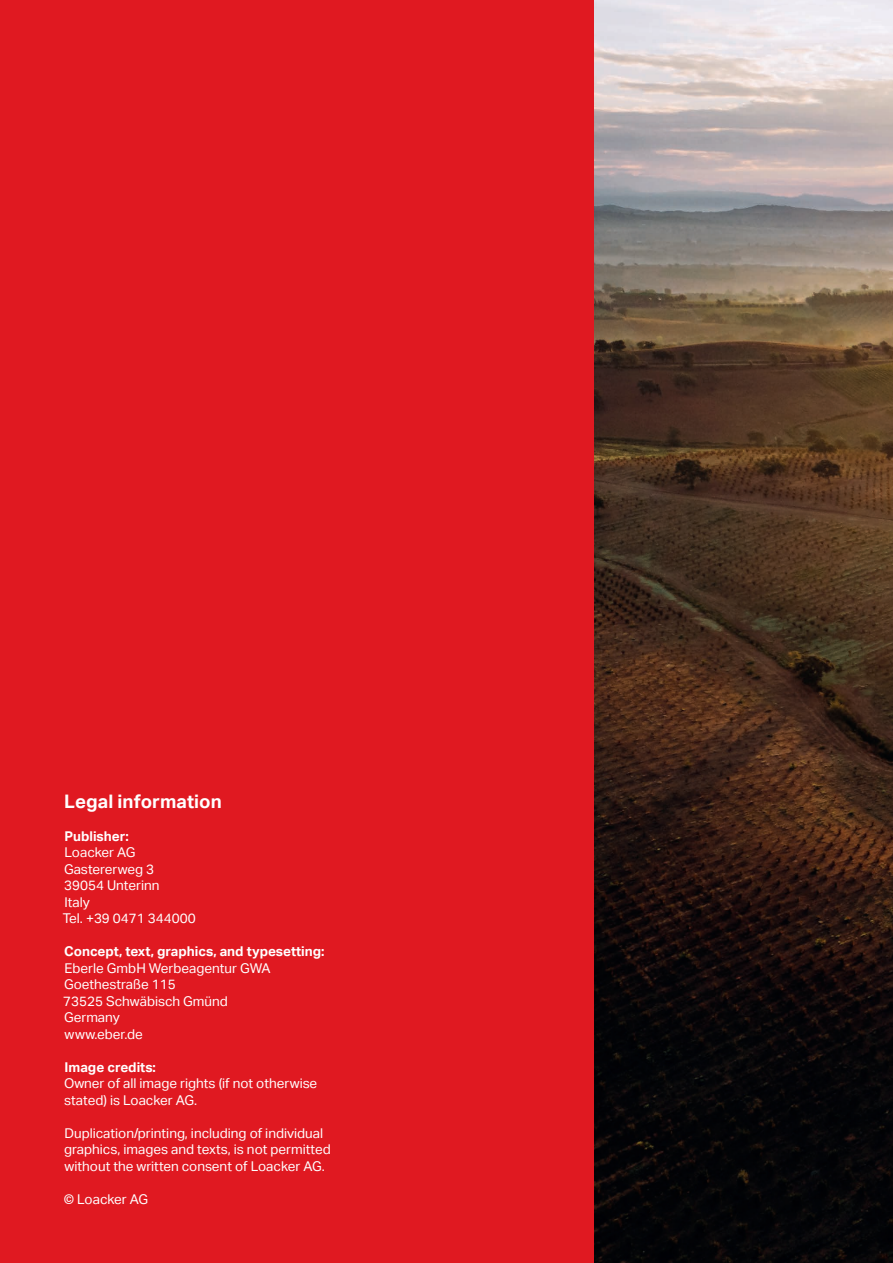
<style>
.page{position:relative;width:893px;height:1263px;background:#fff}
.page>*{position:absolute;margin:0;border:0;box-sizing:border-box;transform-origin:0 0}
.t1{font:700 18.6px "Aktiv Grotesk";letter-spacing:.005em;color:#fff}
.t2{font:13.5px/16.5px "Aktiv Grotesk";color:#fff}
.t3{font:700 13.5px "Aktiv Grotesk";color:#fff}
</style>
<div class="page">
<img style="left:593px;top:0;width:300px;height:1263px">
<div style="left:0;top:0;width:593px;height:1263px;background:#e01921"></div>
<h1 class="t1" style="left:64px;top:790px;width:159px">Legal information</h1>
<p class="t3" style="left:65px;top:828px;width:66px">Publisher:</p>
<p class="t2" style="left:63px;top:844px;width:134px">Loacker AG<br>Gastererweg 3<br>39054 Unterinn<br>Italy<br>Tel. +39 0471 344000</p>
<p class="t3" style="left:64px;top:944px;width:262px">Concept, text, graphics, and typesetting:</p>
<p class="t2" style="left:63px;top:960px;width:209px">Eberle GmbH Werbeagentur GWA<br>Goethestraße 115<br>73525 Schwäbisch Gmünd<br>Germany<br>www.eber.de</p>
<p class="t3" style="left:65px;top:1059px;width:93px">Image credits:</p>
<p class="t2" style="left:64px;top:1075px;width:255px">Owner of all image rights (if not otherwise stated) is Loacker AG.</p>
<p class="t2" style="left:64px;top:1125px;width:268px">Duplication/printing, including of individual graphics, images and texts, is not permitted without the written consent of Loacker AG.</p>
<p class="t2" style="left:64px;top:1191px;width:86px">© Loacker AG</p>
</div>
